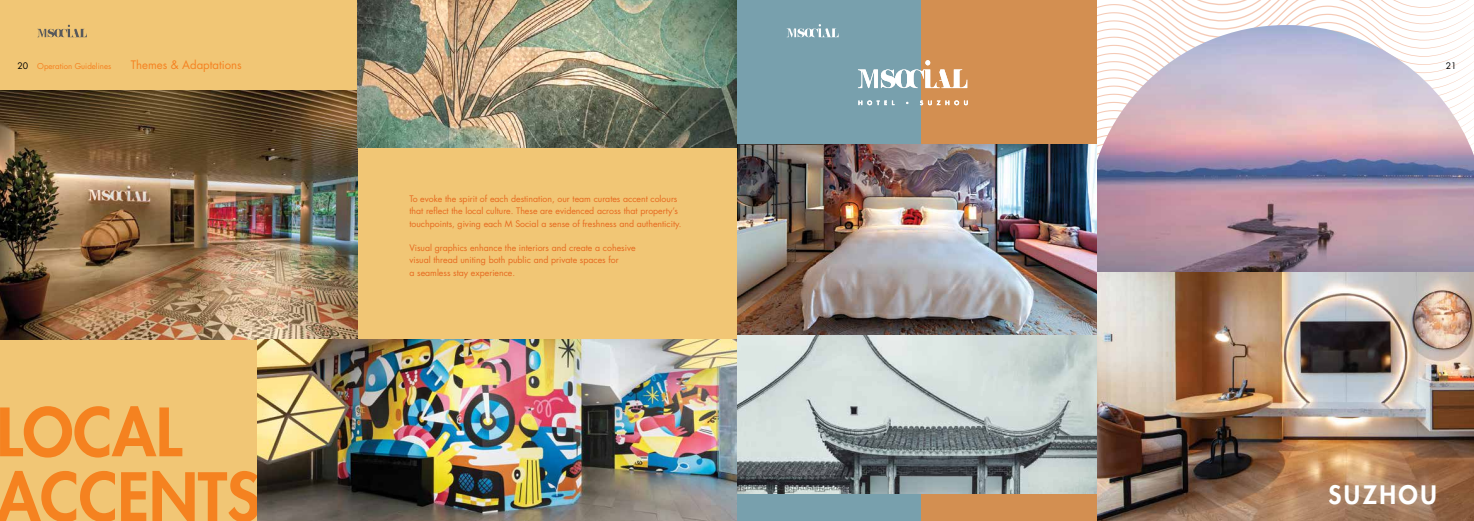
<style>
.page{position:relative;width:1474px;height:521px;background:#fff}
.page>*{position:absolute;margin:0;border:0;box-sizing:border-box;transform-origin:0 0}
.t1{font:800 64.75px/64.8px "Futura LT";letter-spacing:-.005em;color:#f58220}
.t2{font:800 24.76px "Futura LT";letter-spacing:.1em;color:#fff}
.t3{font:11.38px "Futura LT";color:#f58220}
.t4{font:8.75px/12.2px "Futura LT";color:#e66a1f}
.t5{font:8.75px "Futura LT";color:#000}
.t6{font:7.88px "Futura LT";color:#f58220}
</style>
<div class="page">
<div style="left:0;top:0;width:737px;height:521px;background:#f1c675"></div>
<svg style="left:37px;top:25px;width:50px;height:12px"></svg>
<img style="left:0;top:91px;width:357px;height:249px">
<img style="left:257px;top:340px;width:480px;height:181px">
<img style="left:357px;top:0;width:380px;height:148px">
<svg style="left:1097px;top:0;width:376px;height:25px"></svg>
<div style="left:846px;top:0;width:251px;height:521px;background:#d38f51"></div>
<div style="left:737px;top:0;width:183px;height:521px;background:#78a0ad"></div>
<img style="left:737px;top:335px;width:360px;height:158px">
<img style="left:1086px;top:25px;width:387px;height:397px">
<img style="left:1097px;top:272px;width:376px;height:249px">
<svg style="left:786px;top:24px;width:52px;height:13px"></svg>
<img style="left:737px;top:144px;width:359px;height:191px">
<svg style="left:858px;top:60px;width:109px;height:28px"></svg>
<svg style="left:858px;top:100px;width:36px;height:5px"></svg>
<svg style="left:920px;top:100px;width:47px;height:5px"></svg>
<p class="t5" style="left:17px;top:60px;width:12px">20</p>
<p class="t6" style="left:37px;top:61px;width:75px">Operation Guidelines</p>
<h3 class="t3" style="left:131px;top:57px;width:112px">Themes &amp; Adaptations</h3>
<h1 class="t1" style="left:-3px;top:399px;width:266px">LOCAL<br>ACCENTS</h1>
<p class="t4" style="left:409px;top:193px;width:273px">To evoke the spirit of each destination, our team curates accent colours that reflect the local culture. These are evidenced across that property’s touchpoints, giving each M Social a sense of freshness and authenticity.</p>
<p class="t4" style="left:409px;top:242px;width:228px">Visual graphics enhance the interiors and create a cohesive visual thread uniting both public and private spaces for<br>a seamless stay experience.</p>
<p class="t5" style="left:1445px;top:60px;width:12px">21</p>
<h2 class="t2" style="left:1328px;top:478px;width:110px">SUZHOU</h2>
</div>
